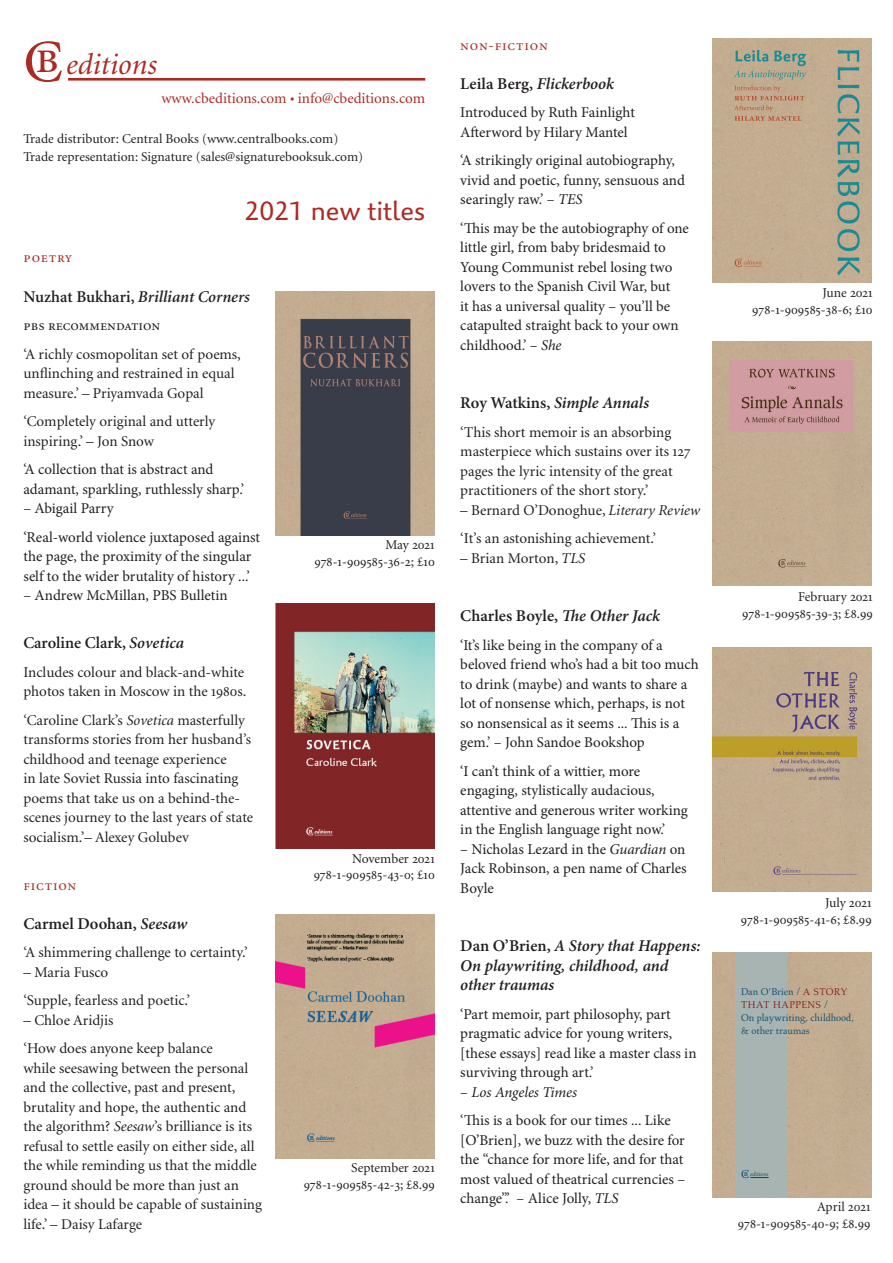
<style>
.page{position:relative;width:893px;height:1263px;background:#fff}
.page>*{position:absolute;margin:0;border:0;box-sizing:border-box;transform-origin:0 0}
.t1{font:60px "Minion";color:#ad2a23}
.t2{font:italic 30px "Minion";color:#ad2a23}
.t3{font:27px "Palatino Sans LT Pro";color:#ad2a23}
.t4{font:italic 600 16.5px/19.5px "Minion Pro";letter-spacing:-.005em;color:#231f20}
.t5{font:600 16.5px "Minion Pro";color:#231f20}
.t6{font:italic 600 16.5px "Minion";color:#231f20}
.t7{font:600 16.5px "Minion";color:#231f20}
.t8{font:15px/19.5px "Minion Pro";color:#231f20}
.t9{font:15px/19.5px "Minion";color:#231f20}
.t10{font:15px "Minion";color:#ad2a23}
.t11{font:15px "Minion Regular SC";letter-spacing:.05em;color:#ad2a23}
.t12{font:15px "Minion Regular SC";color:#231f20}
.t13{font:13.5px/18px "Minion";color:#231f20}
.t14{font:13.5px/16.5px "Minion Regular SC";color:#231f20;text-align:right}
.t15{font:10.05px/13px "Aldus";letter-spacing:.005em;color:#0b4e6e}
.t16{font:italic 6.15px "Minion";color:#0b4e6e}
.s1{font-family:"Minion Regular SC";font-size:48px}
.s2{font-style:normal}
.s3{font-style:italic}
.s4{font-family:"Minion Regular SC"}
.s5{font-family:"Minion"}
.s6{color:#81211e}
.s7{font-style:normal;font-size:12.15px}
.s8{font-family:"Minion Regular SC";font-style:normal;font-size:8.7px}
</style>
<div class="page">
<img style="left:712px;top:341px;width:160px;height:245px">
<img style="left:275px;top:291px;width:160px;height:245px">
<img style="left:712px;top:647px;width:160px;height:245px">
<img style="left:712px;top:38px;width:160px;height:245px">
<div style="left:712px;top:952px;width:160px;height:245px;background:#c3ac91"></div>
<div style="left:736px;top:952px;width:51px;height:245px;background:#a7b4b1"></div>
<svg style="left:750px;top:1177px;width:19px;height:1px"></svg>
<hr style="left:68px;top:78px;width:357px;height:3px;background:#ad2a23">
<img style="left:275px;top:914px;width:160px;height:244px">
<img style="left:275px;top:604px;width:160px;height:244px">
<h1 class="t1" style="left:23px;top:32px;width:41px">C<span class="s1">b</span></h1>
<h2 class="t2" style="left:66px;top:49px;width:92px">editions</h2>
<p class="t10" style="left:161px;top:91px;width:265px">www.cbeditions.com • info@cbeditions.com</p>
<p class="t13" style="left:23px;top:130px;width:341px">Trade distributor: Central Books (www.centralbooks.com)<br>Trade representation: Signature (sales@signaturebooksuk.com)</p>
<h3 class="t3" style="left:245px;top:194px;width:182px">2021 new titles</h3>
<p class="t11" style="left:23px;top:250px;width:51px">poetry</p>
<p class="t6" style="left:23px;top:288px;width:228px"><span class="s2">Nuzhat Bukhari,</span> Brilliant Corners</p>
<p class="t12" style="left:23px;top:318px;width:139px">pbs recommendation</p>
<p class="t9" style="left:23px;top:345px;width:219px">‘A richly cosmopolitan set of poems, unflinching and restrained in equal measure.’ – Priyamvada Gopal</p>
<p class="t9" style="left:23px;top:412px;width:193px">‘Completely original and utterly inspiring.’ – Jon Snow</p>
<p class="t8" style="left:23px;top:460px;width:222px">‘A collection that is abstract and adamant, sparkling, ruthlessly sharp.’</p>
<p class="t8" style="left:23px;top:494px;width:238px;line-height:28.5px">– Abigail Parry<br>‘Real-world violence juxtaposed against</p>
<p class="t8" style="left:23px;top:547px;width:230px">the page, the proximity of the singular self to the wider brutality of history ...’</p>
<p class="t8" style="left:23px;top:586px;width:206px">– Andrew McMillan, PBS Bulletin</p>
<p class="t7" style="left:23px;top:635px;width:162px">Caroline Clark, <span class="s3">Sovetica</span></p>
<p class="t9" style="left:23px;top:663px;width:225px">Includes colour and black-and-white photos taken in Moscow in the <span class="s4">1980</span>s.</p>
<p class="t9" style="left:23px;top:711px;width:231px">‘Caroline Clark’s <span class="s3">Sovetica</span> masterfully transforms stories from her husband’s childhood and teenage experience<br>in late Soviet Russia into fascinating poems that take us on a behind-the&shy;scenes journey to the last years of state socialism.’– Alexey Golubev</p>
<p class="t11" style="left:23px;top:878px;width:55px">fiction</p>
<p class="t5" style="left:23px;top:912px;width:165px">Carmel Doohan, <span class="s3">Seesaw</span></p>
<p class="t9" style="left:23px;top:943px;width:226px">‘A shimmering challenge to certainty.’</p>
<p class="t9" style="left:23px;top:958px;width:168px;line-height:28.5px">– Maria Fusco<br>‘Supple, fearless and poetic.’</p>
<p class="t9" style="left:23px;top:1006px;width:191px;line-height:28.5px">– Chloe Aridjis<br>‘How does anyone keep balance</p>
<p class="t9" style="left:23px;top:1059px;width:240px">while seesawing between the personal and the collective, past and present, brutality and hope, the authentic and the algorithm? <span class="s3">Seesaw</span>’s brilliance is its refusal to settle easily on either side, all the while reminding us that the middle ground should be more than just an idea – it should be capable of sustaining life.’ – Daisy Lafarge</p>
<p class="t14" style="left:314px;top:537px;width:122px"><span class="s5">May</span> 2021<br>978-1-909585-36-2; £10</p>
<p class="t13" style="left:352px;top:850px;width:84px">November <span class="s4">2021</span></p>
<p class="t14" style="left:314px;top:867px;width:123px">978-1-909585-43-0; £10</p>
<p class="t13" style="left:351px;top:1159px;width:85px">September <span class="s4">2021</span></p>
<p class="t14" style="left:304px;top:1176px;width:133px">978-1-909585-42-3; £8.99</p>
<p class="t11" style="left:460px;top:37px;width:89px">non-fiction</p>
<p class="t4" style="left:460px;top:73px;width:155px"><span class="s2">Leila Berg,</span> Flickerbook</p>
<p class="t8" style="left:460px;top:103px;width:176px">Introduced by Ruth Fainlight<br>Afterword by Hilary Mantel</p>
<p class="t8" style="left:460px;top:151px;width:226px">‘A strikingly original autobiography, vivid and poetic, funny, sensuous and searingly raw.’ – <span class="s3">TES</span></p>
<p class="t8" style="left:460px;top:218px;width:230px">‘This may be the autobiography of one little girl, from baby bridesmaid to Young Communist rebel losing two lovers to the Spanish Civil War, but<br>it has a universal quality – you’ll be catapulted straight back to your own childhood.’ – <span class="s3">She</span></p>
<p class="t4" style="left:460px;top:393px;width:190px"><span class="s2">Roy Watkins,</span> Simple Annals</p>
<p class="t9" style="left:460px;top:423px;width:232px">‘This short memoir is an absorbing masterpiece which sustains over its <span class="s4">127 </span>pages the lyric intensity of the great practitioners of the short story.’</p>
<p class="t9" style="left:460px;top:496px;width:241px;line-height:28.5px">– Bernard O’Donoghue, <span class="s3">Literary Review </span>‘It’s an astonishing achievement.’</p>
<p class="t9" style="left:460px;top:549px;width:127px">– Brian Morton, <span class="s3">TLS</span></p>
<p class="t5" style="left:460px;top:604px;width:201px">Charles Boyle, <span class="s3">The Other Jack</span></p>
<p class="t8" style="left:460px;top:635px;width:240px">‘It’s like being in the company of a beloved friend who’s had a bit too much to drink (maybe) and wants to share a lot of nonsense which, perhaps, is not so nonsensical as it seems ... This is a gem.’ – John Sandoe Bookshop</p>
<p class="t8" style="left:460px;top:761px;width:229px">‘I can’t think of a wittier, more engaging, stylistically audacious, attentive and generous writer working in the English language right now.’</p>
<p class="t8" style="left:460px;top:839px;width:228px;text-align:justify">– Nicholas Lezard in the <span class="s3">Guardian</span> on Jack Robinson, a pen name of Charles Boyle</p>
<p class="t4" style="left:460px;top:936px;width:242px"><span class="s2">Dan O’Brien,</span> A Story that Happens:<br>On playwriting, childhood, and other traumas</p>
<p class="t8" style="left:460px;top:1004px;width:238px">‘Part memoir, part philosophy, part pragmatic advice for young writers, [these essays] read like a master class in surviving through art.’</p>
<p class="t8" style="left:460px;top:1078px;width:212px;line-height:28.5px">– <span class="s3">Los Angeles Times<br></span>‘This is a book for our times ... Like</p>
<p class="t8" style="left:460px;top:1130px;width:226px">[O’Brien], we buzz with the desire for the “chance for more life, and for that most valued of theatrical currencies – change”.’ – Alice Jolly, <span class="s3">TLS</span></p>
<p class="t13" style="left:822px;top:284px;width:52px">June <span class="s4">2021</span></p>
<p class="t14" style="left:752px;top:302px;width:122px">978-1-909585-38-6; £10</p>
<p class="t13" style="left:798px;top:588px;width:76px">February <span class="s4">2021</span></p>
<p class="t14" style="left:742px;top:606px;width:132px">978-1-909585-39-3; £8.99</p>
<p class="t13" style="left:825px;top:894px;width:48px">July <span class="s4">2021</span></p>
<p class="t14" style="left:741px;top:912px;width:132px">978-1-909585-41-6; £8.99</p>
<p class="t15" style="left:741px;top:985px;width:114px">Dan O’Brien / <span class="s6">A STORY<br>THAT HAPPENS</span> /<br>On playwriting, childhood, &amp; other traumas</p>
<p class="t16" style="left:741px;top:1171px;width:29px"><span class="s7">C</span><span class="s8">b</span> editions</p>
<p class="t13" style="left:817px;top:1199px;width:55px">April <span class="s4">2021</span></p>
<p class="t14" style="left:738px;top:1216px;width:134px">978-1-909585-40-9; £8.99</p>
</div>
